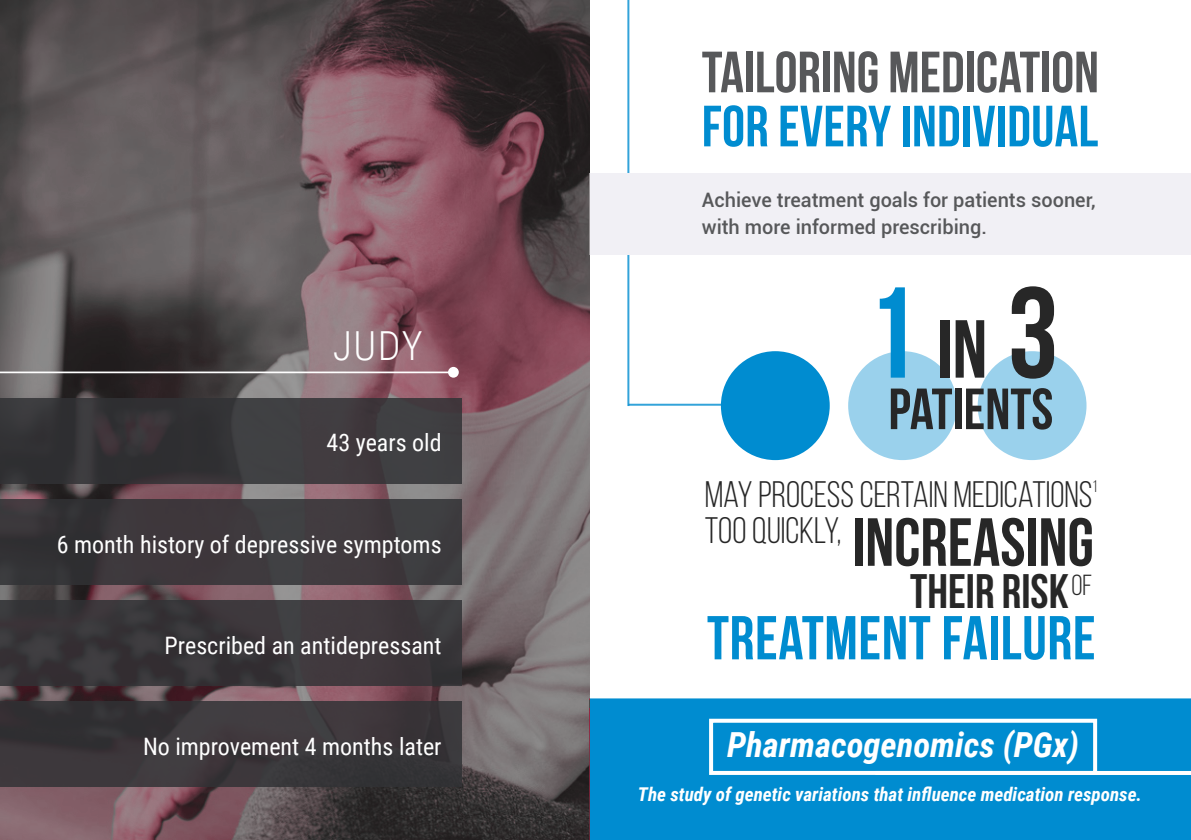
<style>
.page{position:relative;width:1191px;height:840px;background:#fff}
.page>*{position:absolute;margin:0;border:0;box-sizing:border-box;transform-origin:0 0}
.t1{font:700 82px "Bebas Neue";color:#272727}
.t2{font:700 67.8px "Bebas Neue";color:#272727}
.t3{font:700 61.8px "Bebas Neue";letter-spacing:.01em;color:#008cd0}
.t4{font:700 58px "Bebas Neue";color:#57585a}
.t5{font:700 58px "Bebas Neue";letter-spacing:.005em;color:#008cd0}
.t6{font:700 57.8px "Bebas Neue";color:#272727}
.t7{font:700 48.4px "Bebas Neue";color:#272727}
.t8{font:300 40px "Roboto Condensed";color:#fff}
.t9{font:36.8px "Bebas Neue";color:#272727}
.headings{font:italic 700 34.6px "Roboto Condensed";color:#fff}
.t10{font:29px "Bebas Neue";color:#272727}
.t11{font:24px "Roboto Condensed";color:#fff}
.t12{font:500 20px/26.6px "Roboto";color:#57585a}
.paragraph{font:italic 700 19px "Roboto Condensed";color:#fff}
.s1{font-size:128.8px;color:#008cd0}
.s2{font-size:128.8px}
</style>
<div class="page">
<div style="left:589px;top:698px;width:602px;height:141px;background:#008cd0"></div>
<svg style="left:1097px;top:770px;width:94px;height:4px"></svg>
<div style="left:709px;top:718px;width:388px;height:56px;border:4px solid #fff"></div>
<hr style="left:627px;top:0;width:2px;height:406px;background:#008cd0">
<hr style="left:628px;top:403px;width:164px;height:2px;background:#008cd0">
<div style="left:589px;top:174px;width:602px;height:81px;background:#f1f0f5"></div>
<svg style="left:0;top:0;width:589px;height:839px;background:#675459"></svg>
<div style="left:848px;top:351px;width:109px;height:109px;background:#9ad1ec;border-radius:50%"></div>
<div style="left:721px;top:351px;width:108px;height:109px;background:#008cd0;border-radius:50%"></div>
<div style="left:977px;top:351px;width:109px;height:109px;background:#9ad1ec;border-radius:50%"></div>
<div style="left:0;top:397px;width:462px;height:86px;background:linear-gradient(to right,#313033,#424043)"></div>
<div style="left:0;top:499px;width:462px;height:85px;background:linear-gradient(to right,#363236,#423e42)"></div>
<div style="left:0;top:600px;width:462px;height:85px;background:#3a373a"></div>
<div style="left:0;top:700px;width:462px;height:86px;background:#3b373b"></div>
<hr style="left:0;top:371px;width:449px;height:2px;background:#fff">
<div style="left:448px;top:366px;width:11px;height:11px;background:#fff;border-radius:50%"></div>
<p class="t8" style="left:333px;top:317px;width:91px">JUDY</p>
<p class="t11" style="left:326px;top:426px;width:117px">43 years old</p>
<p class="t11" style="left:57px;top:527px;width:386px">6 month history of depressive symptoms</p>
<p class="t11" style="left:164px;top:627px;width:278px">Prescribed an antidepressant</p>
<p class="t11" style="left:143px;top:728px;width:300px">No improvement 4 months later</p>
<p class="t4" style="left:702px;top:40px;width:399px">TAILORING MEDICATION</p>
<p class="t5" style="left:702px;top:94px;width:398px">FOR EVERY INDIVIDUAL</p>
<p class="t12" style="left:702px;top:186px;width:395px">Achieve treatment goals for patients sooner, with more informed prescribing.</p>
<p class="t1" style="left:866px;top:304px;width:194px"><span class="s1">1</span>IN <span class="s2">3</span></p>
<p class="t6" style="left:888px;top:377px;width:166px">PATIENTS</p>
<p class="t9" style="left:704px;top:474px;width:394px">MAY PROCESS CERTAIN MEDICATIONS<sup>1</sup></p>
<p class="t9" style="left:704px;top:510px;width:138px">TOO QUICKLY,</p>
<p class="t2" style="left:852px;top:505px;width:243px">INCREASING</p>
<p class="t7" style="left:910px;top:564px;width:160px">THEIR RISK</p>
<p class="t10" style="left:1071px;top:569px;width:22px">OF</p>
<p class="t3" style="left:707px;top:603px;width:390px">TREATMENT FAILURE</p>
<p class="headings" style="left:727px;top:720px;width:353px">Pharmacogenomics (PGx)</p>
<p class="paragraph" style="left:638px;top:780px;width:505px">The study of genetic variations that influence medication response.</p>
</div>
